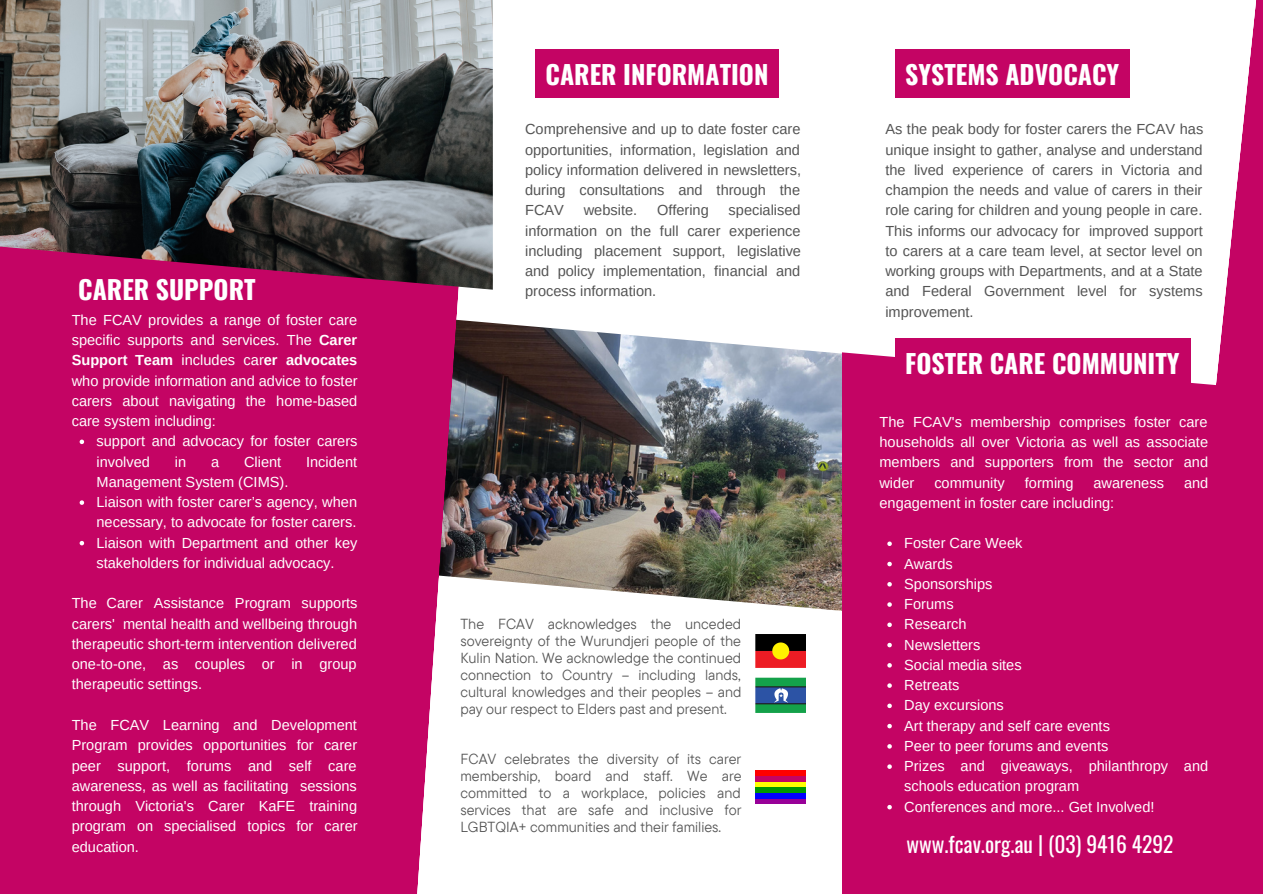
<style>
.page{position:relative;width:1263px;height:894px;background:#fff}
.page>*{position:absolute;margin:0;border:0;box-sizing:border-box;transform-origin:0 0}
.t1{font:700 25.8px "Oswald";color:#fff}
.t2{font:21.45px "Oswald";color:#fff}
.t3{font:14.55px/20.2px "Arimo";color:#fff}
.t4{font:14.55px/20.2px "Arimo";color:#545454;text-align:justify}
.t5{font:14.55px/16.8px "TT Commons Pro";color:#545454;text-align:justify}
.s1{font-weight:700}
</style>
<div class="page">
<img style="left:460px;top:320px;width:382px;height:291px">
<div style="left:0;top:289px;width:460px;height:604px;background:#c40464"></div>
<div style="left:895px;top:49px;width:234px;height:49px;background:#c40464"></div>
<svg style="left:1190px;top:0;width:73px;height:352px"></svg>
<div style="left:842px;top:352px;width:421px;height:541px;background:#c40464"></div>
<div style="left:895px;top:338px;width:295px;height:49px;background:#c40464"></div>
<div style="left:535px;top:49px;width:244px;height:49px;background:#c40464"></div>
<svg style="left:887px;top:541px;width:5px;height:5px"></svg>
<svg style="left:887px;top:561px;width:5px;height:5px"></svg>
<svg style="left:887px;top:582px;width:5px;height:4px"></svg>
<svg style="left:887px;top:602px;width:5px;height:4px"></svg>
<svg style="left:887px;top:622px;width:5px;height:5px"></svg>
<svg style="left:887px;top:642px;width:5px;height:5px"></svg>
<svg style="left:887px;top:663px;width:5px;height:4px"></svg>
<svg style="left:887px;top:683px;width:5px;height:4px"></svg>
<svg style="left:887px;top:703px;width:5px;height:5px"></svg>
<svg style="left:887px;top:723px;width:5px;height:5px"></svg>
<svg style="left:887px;top:744px;width:5px;height:4px"></svg>
<svg style="left:887px;top:764px;width:5px;height:4px"></svg>
<svg style="left:887px;top:804px;width:5px;height:5px"></svg>
<img style="left:756px;top:677px;width:49px;height:34px">
<div style="left:755px;top:798px;width:51px;height:5px;background:#980098"></div>
<div style="left:755px;top:792px;width:51px;height:6px;background:#00f"></div>
<div style="left:755px;top:787px;width:51px;height:5px;background:#009800"></div>
<div style="left:755px;top:781px;width:51px;height:6px;background:#ff0"></div>
<div style="left:755px;top:775px;width:51px;height:6px;background:#c40464"></div>
<div style="left:755px;top:770px;width:51px;height:5px;background:#f00"></div>
<img style="left:756px;top:634px;width:49px;height:33px">
<div style="left:68px;top:266px;width:198px;height:47px;background:#c40464"></div>
<img style="left:0;top:0;width:493px;height:289px">
<svg style="left:80px;top:439px;width:4px;height:5px"></svg>
<svg style="left:80px;top:500px;width:4px;height:4px"></svg>
<svg style="left:80px;top:540px;width:4px;height:5px"></svg>
<p class="t1" style="left:78px;top:269px;width:179px">CARER SUPPORT</p>
<p class="t3" style="left:72px;top:309px;width:287px;text-align:justify">The FCAV provides a range of foster care specific supports and services. The <span class="s1">Carer Support Team</span> includes car<span class="s1">er advocates </span>who provide information and advice to foster carers about navigating the home-based care system including:</p>
<p class="t3" style="left:97px;top:431px;width:262px">support and advocacy for foster carers involved</p>
<p class="t3" style="left:175px;top:451px;width:13px">in</p>
<p class="t3" style="left:211px;top:451px;width:10px">a</p>
<p class="t3" style="left:244px;top:451px;width:39px">Client</p>
<p class="t3" style="left:306px;top:451px;width:53px">Incident</p>
<p class="t3" style="left:97px;top:471px;width:193px">Management System (CIMS).</p>
<p class="t3" style="left:97px;top:492px;width:262px">Liaison with foster carer’s agency, when necessary, to advocate for foster carers.</p>
<p class="t3" style="left:97px;top:532px;width:262px">Liaison with Department and other key stakeholders for individual advocacy.</p>
<p class="t3" style="left:72px;top:593px;width:287px;text-align:justify">The Carer Assistance Program supports carers' mental health and wellbeing through therapeutic short-term intervention delivered one-to-one, as couples or in group therapeutic settings.</p>
<p class="t3" style="left:72px;top:714px;width:287px;text-align:justify">The FCAV Learning and Development Program provides opportunities for carer peer support, forums and self care awareness, as well as facilitating sessions through Victoria's Carer KaFE training program on specialised topics for carer education.</p>
<p class="t1" style="left:545px;top:54px;width:224px">CARER INFORMATION</p>
<p class="t4" style="left:525px;top:119px;width:277px">Comprehensive and up to date foster care opportunities, information, legislation and policy information delivered in newsletters, during consultations and through the FCAV</p>
<p class="t4" style="left:525px;top:200px;width:277px;text-indent:203px">specialised information on the full carer experience including placement support, legislative and policy implementation, financial and process information.</p>
<p class="t4" style="left:584px;top:200px;width:55px">website.</p>
<p class="t4" style="left:657px;top:200px;width:53px">Offering</p>
<p class="t5" style="left:460px;top:615px;width:283px">The FCAV acknowledges the unceded sovereignty of the Wurundjeri people of the Kulin Nation. We acknowledge the continued connection to Country – including lands, cultural knowledges and their peoples – and pay our respect to Elders past and present.</p>
<p class="t5" style="left:460px;top:750px;width:283px">FCAV celebrates the diversity of its carer membership, board and staff. We are committed to a workplace, policies and services that are safe and inclusive for LGBTQIA+ communities and their families.</p>
<p class="t1" style="left:905px;top:54px;width:216px">SYSTEMS ADVOCACY</p>
<p class="t4" style="left:885px;top:119px;width:319px">As the peak body for foster carers the FCAV has unique insight to gather, analyse and understand the lived experience of carers in Victoria and champion the needs and value of carers in their role caring for children and young people in care.<br>This informs our advocacy for improved support to carers at a care team level, at sector level on working groups with Departments, and at a State and Federal Government level for systems improvement.</p>
<p class="t1" style="left:905px;top:343px;width:276px">FOSTER CARE COMMUNITY</p>
<p class="t3" style="left:879px;top:411px;width:330px;text-align:justify">The FCAV's membership comprises foster care households all over Victoria as well as associate members and supporters from the sector and wider</p>
<p class="t3" style="left:934px;top:472px;width:72px">community</p>
<p class="t3" style="left:1025px;top:472px;width:50px">forming</p>
<p class="t3" style="left:1093px;top:472px;width:72px">awareness</p>
<p class="t3" style="left:1184px;top:472px;width:26px">and</p>
<p class="t3" style="left:879px;top:492px;width:236px">engagement in foster care including:</p>
<p class="t3" style="left:904px;top:533px;width:120px">Foster Care Week</p>
<p class="t3" style="left:904px;top:553px;width:50px">Awards</p>
<p class="t3" style="left:904px;top:573px;width:90px">Sponsorships</p>
<p class="t3" style="left:904px;top:593px;width:51px">Forums</p>
<p class="t3" style="left:904px;top:614px;width:64px">Research</p>
<p class="t3" style="left:904px;top:634px;width:78px">Newsletters</p>
<p class="t3" style="left:904px;top:654px;width:119px">Social media sites</p>
<p class="t3" style="left:904px;top:674px;width:57px">Retreats</p>
<p class="t3" style="left:904px;top:695px;width:101px">Day excursions</p>
<p class="t3" style="left:904px;top:715px;width:207px">Art therapy and self care events</p>
<p class="t3" style="left:904px;top:735px;width:206px">Peer to peer forums and events</p>
<p class="t3" style="left:904px;top:755px;width:305px">Prizes and giveaways, philanthropy and schools education program</p>
<p class="t3" style="left:904px;top:796px;width:252px">Conferences and more... Get Involved!</p>
<p class="t2" style="left:906px;top:827px;width:269px">www.fcav.org.au | (03) 9416 4292</p>
</div>
